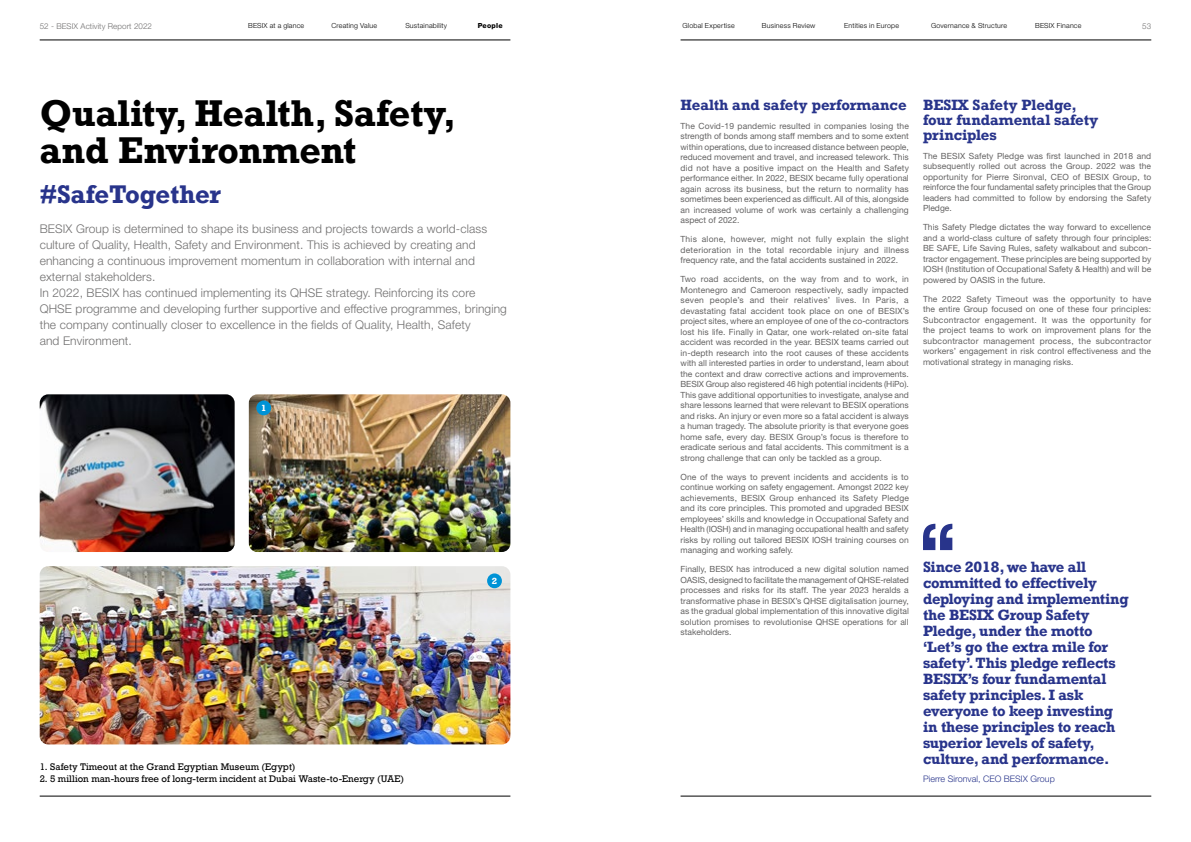
<style>
.page{position:relative;width:1191px;height:842px;background:#fff}
.page>*{position:absolute;margin:0;border:0;box-sizing:border-box;transform-origin:0 0}
.t1{font:700 35px/37px "Rockwell";color:#000}
.t2{font:700 24px "Rockwell";color:#28348b}
.t3{font:700 14px/16px "Rockwell";letter-spacing:-.01em;color:#28348b}
.t4{font:300 12px/16px "Helvetica Neue LT Std";letter-spacing:.01em;color:#706f6f}
.t5{font:9px "Rockwell";color:#000}
.t6{font:300 9px "Helvetica Neue LT Std";color:#28348b}
.t7{font:8.5px/10.5px "Helvetica Neue LT Std";color:#646363;text-align:justify}
.t8{font:700 8.4px "Rockwell";color:#fff}
.t9{font:300 8px "Helvetica Neue LT Std";letter-spacing:.01em;color:#706f6f}
.t10{font:300 7px "Helvetica Neue LT Std";letter-spacing:.03em;color:#000}
.t11{font:800 7px "Helvetica Neue LT Std";letter-spacing:.03em;color:#000}
</style>
<div class="page">
<hr style="left:40px;top:40px;width:470px;height:1px;background:#000">
<hr style="left:680px;top:40px;width:471px;height:1px;background:#000">
<hr style="left:40px;top:796px;width:470px;height:1px;background:#000">
<hr style="left:680px;top:796px;width:471px;height:1px;background:#000">
<img style="left:40px;top:394px;width:195px;height:158px">
<img style="left:40px;top:566px;width:470px;height:178px">
<img style="left:249px;top:394px;width:261px;height:158px">
<svg style="left:923px;top:524px;width:29px;height:26px"></svg>
<div style="left:256px;top:400px;width:15px;height:15px;background:#0093d6;border-radius:50%"></div>
<div style="left:487px;top:573px;width:15px;height:15px;background:#0093d6;border-radius:50%"></div>
<p class="t9" style="left:40px;top:21px;width:114px">52 - BESIX Activity Report 2022</p>
<p class="t10" style="left:248px;top:21px;width:58px">BESIX at a glance</p>
<p class="t10" style="left:331px;top:21px;width:47px">Creating Value</p>
<p class="t10" style="left:405px;top:21px;width:43px">Sustainability</p>
<p class="t11" style="left:478px;top:21px;width:26px">People</p>
<p class="t10" style="left:682px;top:21px;width:54px">Global Expertise</p>
<p class="t10" style="left:762px;top:21px;width:55px">Business Review</p>
<p class="t10" style="left:844px;top:21px;width:56px">Entities in Europe</p>
<p class="t10" style="left:931px;top:21px;width:78px">Governance &amp; Structure</p>
<p class="t10" style="left:1035px;top:21px;width:48px">BESIX Finance</p>
<p class="t9" style="left:1142px;top:21px;width:10px">53</p>
<h1 class="t1" style="left:40px;top:94px;width:418px">Quality, Health, Safety, and Environment</h1>
<h2 class="t2" style="left:40px;top:179px;width:183px">#SafeTogether</h2>
<p class="t4" style="left:40px;top:220px;width:469px">BESIX Group is determined to shape its business and projects towards a world-class culture of Quality, Health, Safety and Environment. This is achieved by creating and enhancing a continuous improvement momentum in collaboration with internal and external stakeholders.<br>In 2022, BESIX has continued implementing its QHSE strategy. Reinforcing its core QHSE programme and developing further supportive and effective programmes, bringing the company continually closer to excellence in the fields of Quality, Health, Safety<br>and Environment.</p>
<p class="t8" style="left:261px;top:403px;width:7px">1</p>
<p class="t5" style="left:40px;top:762px;width:257px">1. Safety Timeout at the Grand Egyptian Museum (Egypt)</p>
<p class="t5" style="left:40px;top:774px;width:366px">2. 5 million man-hours free of long-term incident at Dubai Waste-to-Energy (UAE)</p>
<p class="t8" style="left:492px;top:575px;width:7px">2</p>
<h3 class="t3" style="left:680px;top:97px;width:227px">Health and safety performance</h3>
<p class="t7" style="left:680px;top:120px;width:230px">The Covid-19 pandemic resulted in companies losing the strength of bonds among staff members and to some extent within operations, due to increased distance between people, reduced movement and travel, and increased telework. This did not have a positive impact on the Health and Safety performance either. In 2022, BESIX became fully operational again across its business, but the return to normality has sometimes been experienced as difficult. All of this, alongside an increased volume of work was certainly a challenging aspect of 2022.</p>
<p class="t7" style="left:680px;top:234px;width:230px">This alone, however, might not fully explain the slight deterioration in the total recordable injury and illness frequency rate, and the fatal accidents sustained in 2022.</p>
<p class="t7" style="left:680px;top:274px;width:230px">Two road accidents, on the way from and to work, in Montenegro and Cameroon respectively, sadly impacted seven people’s and their relatives’ lives. In Paris, a devastating fatal accident took place on one of BESIX’s project sites, where an employee of one of the co-contractors lost his life. Finally in Qatar, one work-related on-site fatal accident was recorded in the year. BESIX teams carried out in-depth research into the root causes of these accidents with all interested parties in order to understand, learn about the context and draw corrective actions and improvements.<br>BESIX Group also registered 46 high potential incidents (HiPo).<br>This gave additional opportunities to investigate, analyse and share lessons learned that were relevant to BESIX operations and risks. An injury or even more so a fatal accident is always a human tragedy. The absolute priority is that everyone goes home safe, every day. BESIX Group’s focus is therefore to eradicate serious and fatal accidents. This commitment is a strong challenge that can only be tackled as a group.</p>
<p class="t7" style="left:680px;top:471px;width:230px">One of the ways to prevent incidents and accidents is to continue working on safety engagement. Amongst 2022 key achievements, BESIX Group enhanced its Safety Pledge and its core principles. This promoted and upgraded BESIX employees’ skills and knowledge in Occupational Safety and Health (IOSH) and in managing occupational health and safety risks by rolling out tailored BESIX IOSH training courses on managing and working safely.</p>
<p class="t7" style="left:680px;top:564px;width:230px">Finally, BESIX has introduced a new digital solution named OASIS, designed to facilitate the management of QHSE-related processes and risks for its staff. The year 2023 heralds a transformative phase in BESIX’s QHSE digitalisation journey, as the gradual global implementation of this innovative digital solution promises to revolutionise QHSE operations for all stakeholders.</p>
<h3 class="t3" style="left:923px;top:97px;width:177px;line-height:15px">BESIX Safety Pledge, four fundamental safety principles</h3>
<p class="t7" style="left:923px;top:150px;width:230px">The BESIX Safety Pledge was first launched in 2018 and subsequently rolled out across the Group. 2022 was the opportunity for Pierre Sironval, CEO of BESIX Group, to reinforce the four fundamental safety principles that the Group leaders had committed to follow by endorsing the Safety Pledge.</p>
<p class="t7" style="left:923px;top:222px;width:230px">This Safety Pledge dictates the way forward to excellence and a world-class culture of safety through four principles:<br>BE SAFE, Life Saving Rules, safety walkabout and subcon&shy;tractor engagement. These principles are being supported by IOSH (Institution of Occupational Safety &amp; Health) and will be powered by OASIS in the future.</p>
<p class="t7" style="left:923px;top:293px;width:230px">The 2022 Safety Timeout was the opportunity to have the entire Group focused on one of these four principles:<br>Subcontractor engagement. It was the opportunity for the project teams to work on improvement plans for the subcontractor management process, the subcontractor workers’ engagement in risk control effectiveness and the motivational strategy in managing risks.</p>
<p class="t3" style="left:923px;top:558px;width:207px">Since 2018, we have all committed to effectively deploying and implementing the BESIX Group Safety<br>Pledge, under the motto ‘Let’s go the extra mile for safety’. This pledge reflects<br>BESIX’s four fundamental safety principles. I ask everyone to keep investing in these principles to reach superior levels of safety, culture, and performance.</p>
<p class="t6" style="left:923px;top:774px;width:133px">Pierre Sironval, CEO BESIX Group</p>
</div>
